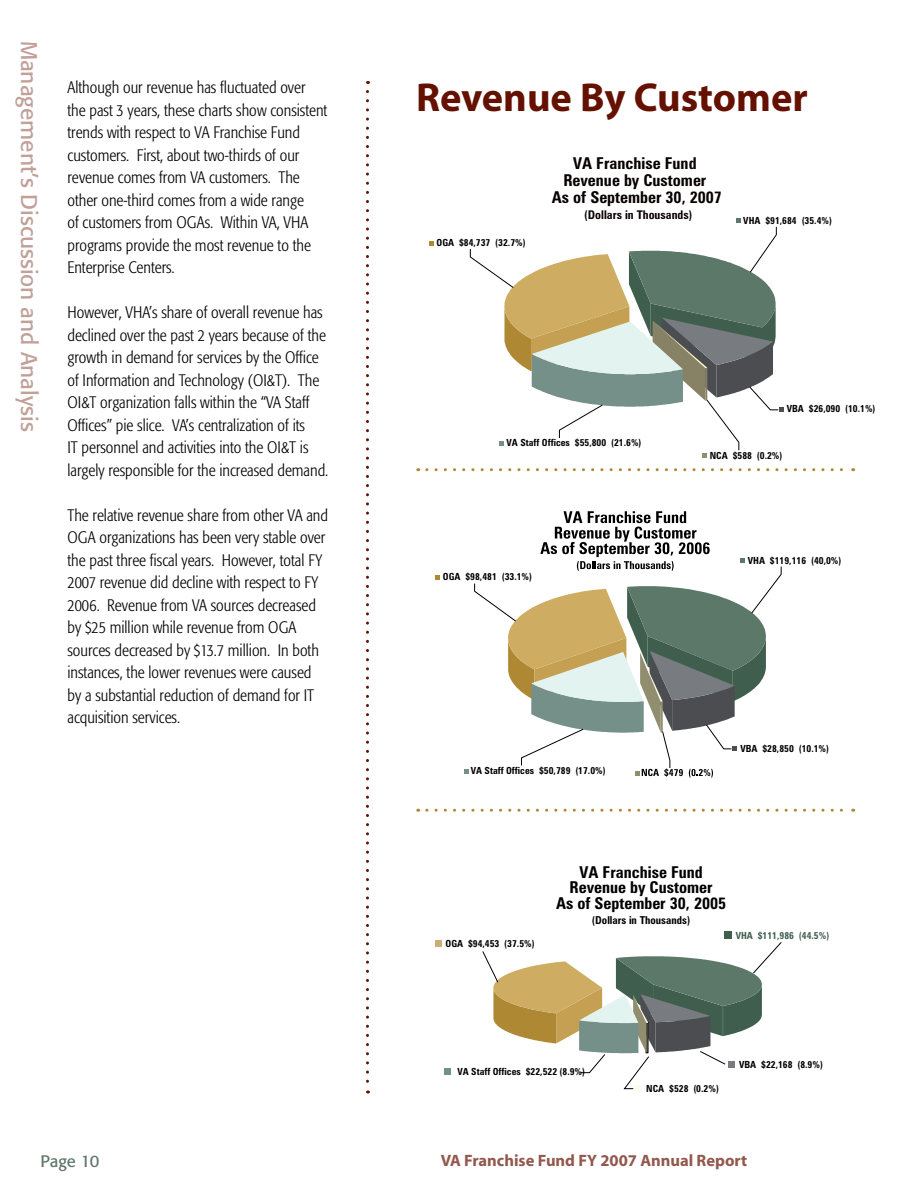
<style>
.page{position:relative;width:918px;height:1188px;background:#fff}
.page>*{position:absolute;margin:0;border:0;box-sizing:border-box;transform-origin:0 0}
.t1{font:700 40.5px "Myriad";color:#641101}
.t2{font:22.5px "Formata";color:#c1a099}
.t3{font:300 condensed 16.5px/22.5px "Formata";color:#000}
.t4{font:700 16.5px "Myriad";color:#92584d}
.t5{font:16.5px "Formata";letter-spacing:-.01em;color:#5f766b}
.t6{font:16.35px/17.1px "Zurich Bold Condensed BT";color:#080101;text-align:center}
.t7{font:16.35px/15.5px "Zurich Bold Condensed BT";color:#000;text-align:center}
.t8{font:12px "Zurich Bold Condensed BT";color:#080101}
.t9{font:10.95px "Zurich Bold Condensed BT";color:#000}
.t10{font:9.75px "Zurich Bold Condensed BT";color:#000}
.t11{font:9.75px "Zurich Bold Condensed BT";color:#3f5e4d}
</style>
<div class="page">
<svg style="left:429px;top:241px;width:5px;height:4px"></svg>
<svg style="left:470px;top:218px;width:314px;height:240px"></svg>
<svg style="left:435px;top:575px;width:5px;height:5px"></svg>
<svg style="left:464px;top:769px;width:4px;height:5px"></svg>
<svg style="left:474px;top:511px;width:307px;height:267px"></svg>
<svg style="left:483px;top:942px;width:298px;height:147px"></svg>
<div style="left:724px;top:931px;width:8px;height:8px;background:#3f5e4d"></div>
<div style="left:435px;top:940px;width:7px;height:7px;background:#cdae7a"></div>
<div style="left:444px;top:1068px;width:7px;height:7px;background:#758f89"></div>
<div style="left:635px;top:1085px;width:7px;height:7px;background:#fcfcea"></div>
<div style="left:728px;top:1061px;width:7px;height:7px;background:#787b7f"></div>
<svg style="left:427px;top:468px;width:427px;height:3px"></svg>
<svg style="left:427px;top:809px;width:427px;height:3px"></svg>
<svg style="left:366px;top:92px;width:3px;height:1002px"></svg>
<h2 class="t2" style="left:43px;top:40px;width:392px;rotate:90deg">Management’s Discussion and Analysis</h2>
<p class="t3" style="left:68px;top:77px;width:261px">Although our revenue has fluctuated over the past 3 years, these charts show consistent trends with respect to VA Franchise Fund customers. First, about two-thirds of our revenue comes from VA customers. The other one-third comes from a wide range<br>of customers from OGAs. Within VA, VHA programs provide the most revenue to the Enterprise Centers.</p>
<p class="t3" style="left:68px;top:302px;width:262px">However, VHA’s share of overall revenue has declined over the past 2 years because of the growth in demand for services by the Office of Information and Technology (OI&amp;T). The OI&amp;T organization falls within the “VA Staff Offices” pie slice. VA’s centralization of its<br>IT personnel and activities into the OI&amp;T is largely responsible for the increased demand.</p>
<p class="t3" style="left:68px;top:504px;width:262px">The relative revenue share from other VA and OGA organizations has been very stable over the past three fiscal years. However, total FY 2007 revenue did decline with respect to FY 2006. Revenue from VA sources decreased by $25 million while revenue from OGA sources decreased by $13.7 million. In both instances, the lower revenues were caused by a substantial reduction of demand for IT acquisition services.</p>
<p class="t5" style="left:40px;top:1151px;width:60px">Page 10</p>
<h1 class="t1" style="left:416px;top:77px;width:393px">Revenue By Customer</h1>
<p class="t10" style="left:437px;top:236px;width:91px">OGA $84,737 (32.7%)</p>
<p class="t6" style="left:552px;top:154px;width:172px">VA Franchise Fund<br>Revenue by Customer<br>As of September 30, 2007</p>
<p class="t8" style="left:584px;top:207px;width:110px">(Dollars in Thousands)</p>
<p class="t10" style="left:743px;top:214px;width:90px">VHA $91,684 (35.4%)</p>
<p class="t10" style="left:787px;top:403px;width:90px">VBA $26,090 (10.1%)</p>
<p class="t10" style="left:507px;top:437px;width:137px">VA Staff Offices $55,800 (21.6%)</p>
<p class="t10" style="left:443px;top:571px;width:91px">OGA $98,481 (33.1%)</p>
<p class="t10" style="left:471px;top:765px;width:137px">VA Staff Offices $50,789 (17.0%)</p>
<p class="t10" style="left:710px;top:449px;width:74px">NCA $588 (0.2%)</p>
<p class="t10" style="left:748px;top:554px;width:95px">VHA $119,116 (40,0%)</p>
<p class="t10" style="left:740px;top:743px;width:90px">VBA $28,850 (10.1%)</p>
<p class="t10" style="left:446px;top:938px;width:91px">OGA $94,453 (37.5%)</p>
<p class="t7" style="left:556px;top:864px;width:172px">VA Franchise Fund<br>Revenue by Customer<br>As of September 30, 2005</p>
<p class="t9" style="left:592px;top:913px;width:100px">(Dollars in Thousands)</p>
<p class="t11" style="left:736px;top:929px;width:95px">VHA $111,986 (44.5%)</p>
<p class="t10" style="left:457px;top:1066px;width:129px">VA Staff Offices $22,522 (8.9%)</p>
<p class="t10" style="left:646px;top:1083px;width:74px">NCA $528 (0.2%)</p>
<p class="t10" style="left:739px;top:1059px;width:85px">VBA $22,168 (8.9%)</p>
<p class="t4" style="left:441px;top:1152px;width:308px">VA Franchise Fund FY 2007 Annual Report</p>
</div>
